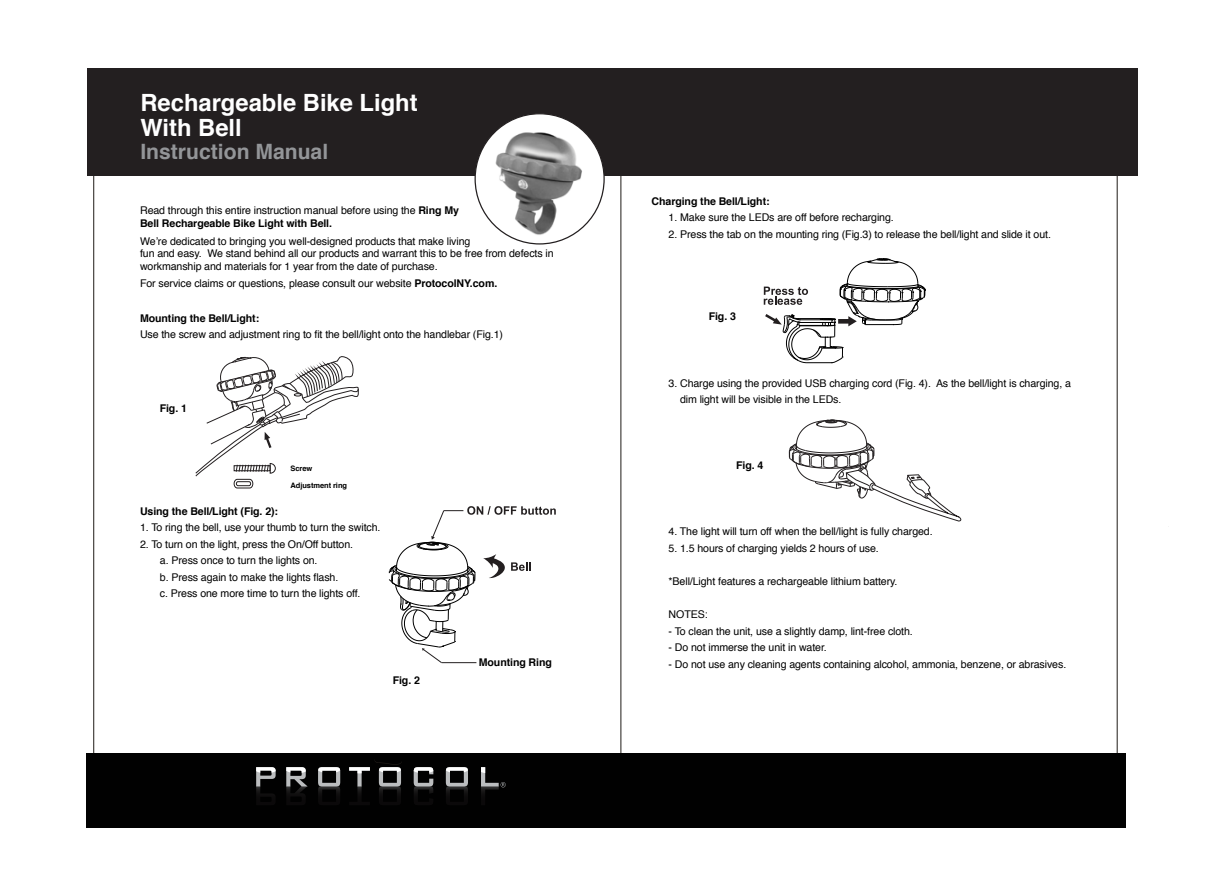
<style>
.page{position:relative;width:1223px;height:870px;background:#fff}
.page>*{position:absolute;margin:0;border:0;box-sizing:border-box;transform-origin:0 0}
.t1{font:700 23.75px/25px "Helvetica";color:#fff}
.t2{font:700 21.12px "Helvetica";color:#939598}
.t3{font:10.62px/16.5px "Helvetica";letter-spacing:-.01em;color:#000}
.t4{font:700 10.62px "Helvetica";letter-spacing:-.01em;color:#000}
.t5{font:700 7.5px "Helvetica";letter-spacing:-.01em;color:#000}
.s1{font-weight:700}
</style>
<div class="page">
<div style="left:87px;top:69px;width:1050px;height:107px;background:#231f20"></div>
<div style="left:87px;top:753px;width:1038px;height:74px;background:#010101"></div>
<svg style="left:256px;top:767px;width:20px;height:32px"></svg>
<svg style="left:286px;top:767px;width:21px;height:32px"></svg>
<svg style="left:318px;top:767px;width:22px;height:32px"></svg>
<svg style="left:414px;top:767px;width:19px;height:32px"></svg>
<svg style="left:446px;top:767px;width:22px;height:32px"></svg>
<svg style="left:481px;top:767px;width:24px;height:32px"></svg>
<img style="left:476px;top:115px;width:128px;height:128px">
<svg style="left:349px;top:761px;width:53px;height:38px"></svg>
<svg style="left:195px;top:356px;width:164px;height:132px"></svg>
<svg style="left:388px;top:506px;width:168px;height:157px"></svg>
<hr style="left:441px;top:662px;width:35px;height:1px;background:#231f20">
<svg style="left:763px;top:258px;width:162px;height:106px"></svg>
<svg style="left:788px;top:419px;width:174px;height:102px"></svg>
<h1 class="t1" style="left:140px;top:90px;width:279px">Rechargeable Bike Light<br>With Bell</h1>
<h2 class="t2" style="left:140px;top:135px;width:189px">Instruction Manual</h2>
<p class="t3" style="left:140px;top:205px;width:320px;line-height:12.5px">Read through this entire instruction manual before using the <span class="s1">Ring My<br>Bell Rechargeable Bike Light with Bell.</span></p>
<p class="t3" style="left:140px;top:235px;width:415px;line-height:12.5px">We’re dedicated to bringing you well-designed products that make living<br>fun and easy. We stand behind all our products and warrant this to be free from defects in workmanship and materials for 1 year from the date of purchase.</p>
<p class="t3" style="left:140px;top:276px;width:359px">For service claims or questions, please consult our website <span class="s1">ProtocolNY.com.</span></p>
<p class="t4" style="left:140px;top:309px;width:121px">Mounting the Bell/Light:</p>
<p class="t3" style="left:140px;top:327px;width:364px">Use the screw and adjustment ring to fit the bell/light onto the handlebar (Fig.1)</p>
<p class="t4" style="left:160px;top:399px;width:29px">Fig. 1</p>
<p class="t5" style="left:290px;top:462px;width:23px">Screw</p>
<p class="t5" style="left:290px;top:479px;width:58px">Adjustment ring</p>
<p class="t4" style="left:140px;top:502px;width:140px">Using the Bell/Light (Fig. 2):</p>
<p class="t3" style="left:140px;top:520px;width:242px">1. To ring the bell, use your thumb to turn the switch.</p>
<p class="t3" style="left:160px;top:536px;width:202px;text-indent:-20px">2. To turn on the light, press the On/Off button. a. Press once to turn the lights on.<br>b. Press again to make the lights flash.<br>c. Press one more time to turn the lights off.</p>
<p class="t4" style="left:393px;top:671px;width:29px">Fig. 2</p>
<p class="t4" style="left:479px;top:654px;width:75px">Mounting Ring</p>
<p class="t4" style="left:651px;top:193px;width:119px">Charging the Bell/Light:</p>
<p class="t3" style="left:668px;top:210px;width:227px">1. Make sure the LEDs are off before recharging.</p>
<p class="t3" style="left:668px;top:226px;width:384px">2. Press the tab on the mounting ring (Fig.3) to release the bell/light and slide it out.</p>
<p class="t4" style="left:708px;top:308px;width:29px">Fig. 3</p>
<p class="t3" style="left:680px;top:375px;width:392px;text-indent:-11px">3. Charge using the provided USB charging cord (Fig. 4). As the bell/light is charging, a dim light will be visible in the LEDs.</p>
<p class="t4" style="left:736px;top:456px;width:29px">Fig. 4</p>
<p class="t3" style="left:668px;top:524px;width:265px">4. The light will turn off when the bell/light is fully charged.</p>
<p class="t3" style="left:668px;top:540px;width:212px">5. 1.5 hours of charging yields 2 hours of use.</p>
<p class="t3" style="left:668px;top:573px;width:230px">*Bell/Light features a rechargeable lithium battery.</p>
<p class="t3" style="left:668px;top:606px;width:41px">NOTES:</p>
<p class="t3" style="left:668px;top:623px;width:246px">- To clean the unit, use a slightly damp, lint-free cloth.</p>
<p class="t3" style="left:668px;top:639px;width:160px">- Do not immerse the unit in water.</p>
<p class="t3" style="left:668px;top:656px;width:399px">- Do not use any cleaning agents containing alcohol, ammonia, benzene, or abrasives.</p>
</div>
